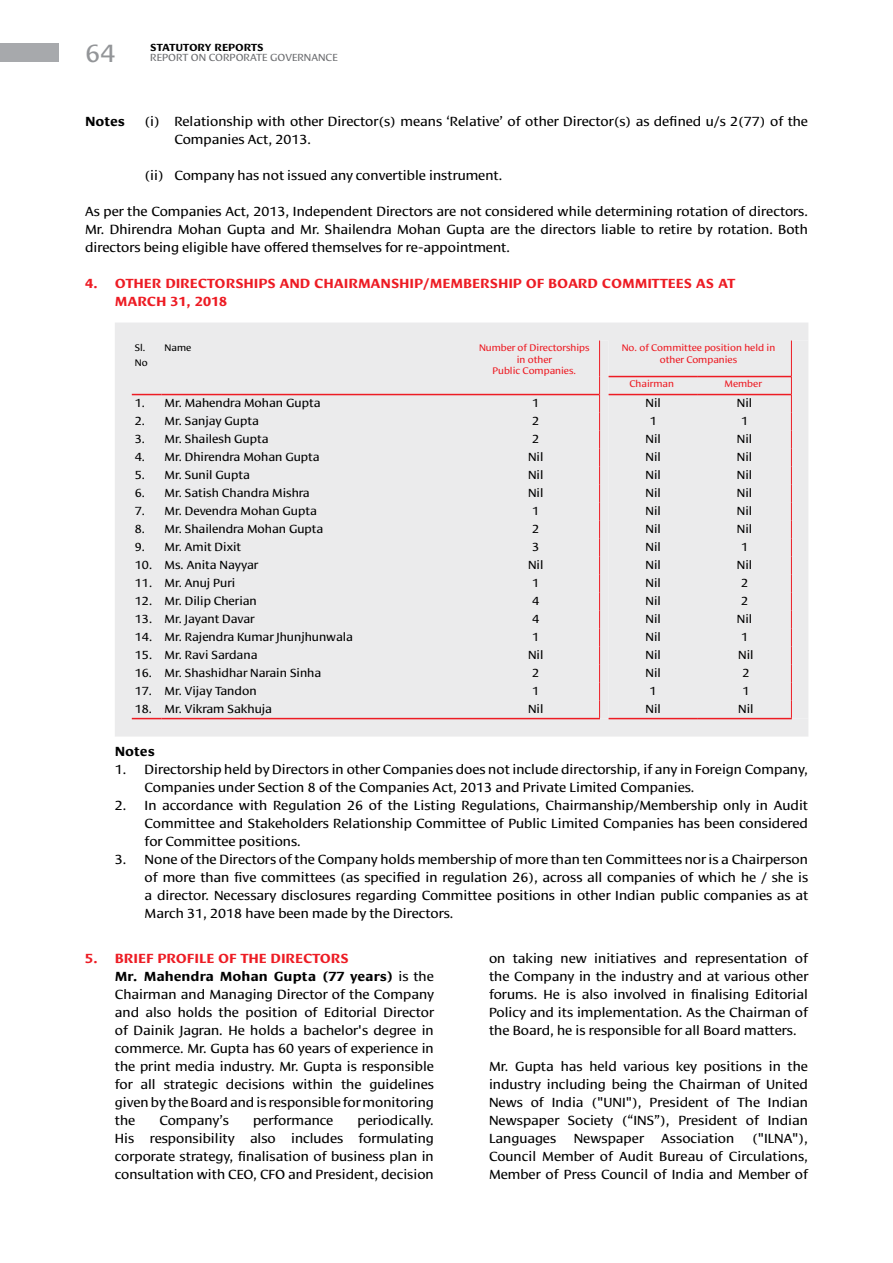
<style>
.page{position:relative;width:893px;height:1263px;background:#fff}
.page>*{position:absolute;margin:0;border:0;box-sizing:border-box;transform-origin:0 0}
.t1{font:25.5px "Cora";color:#939598}
.t2{font:13.5px/18px "Cora";color:#000;text-align:justify}
.t3{font:700 13.5px/18px "Cora";color:#ed1c24}
.t4{font:700 13.5px "Cora";color:#000}
.t5{font:12px "Cora";color:#000}
.t6{font:10.5px "Cora";color:#6d6e71}
.t7{font:700 10.5px "Cora";color:#000}
.t8{font:9.75px/11.7px "Cora";color:#ed1c24;text-align:center}
.t9{font:9.75px/15px "Cora";color:#000}
.s1{font-weight:700;color:#ed1c24}
.s2{font-weight:700}
</style>
<div class="page">
<div style="left:0;top:43px;width:58px;height:19px;background:#a7a9ac"></div>
<div style="left:115px;top:323px;width:693px;height:413px;background:#ebebec"></div>
<div style="left:600px;top:340px;width:208px;height:378px;background:#ebebec"></div>
<hr style="left:609px;top:394px;width:89px;height:1px;background:#ed1c24">
<hr style="left:609px;top:376px;width:89px;height:1px;background:#ed1c24">
<hr style="left:698px;top:376px;width:93px;height:1px;background:#ed1c24">
<hr style="left:599px;top:341px;width:1px;height:36px;background:#ed1c24">
<hr style="left:472px;top:394px;width:127px;height:1px;background:#ed1c24">
<hr style="left:132px;top:394px;width:30px;height:1px;background:#ed1c24">
<svg style="left:599px;top:377px;width:1px;height:341px"></svg>
<hr style="left:162px;top:394px;width:310px;height:1px;background:#ed1c24">
<hr style="left:791px;top:341px;width:1px;height:36px;background:#ed1c24">
<svg style="left:791px;top:377px;width:1px;height:341px"></svg>
<hr style="left:698px;top:394px;width:93px;height:1px;background:#ed1c24">
<hr style="left:132px;top:718px;width:30px;height:1px;background:#ed1c24">
<hr style="left:162px;top:718px;width:310px;height:1px;background:#ed1c24">
<hr style="left:472px;top:718px;width:128px;height:1px;background:#ed1c24">
<hr style="left:609px;top:718px;width:89px;height:1px;background:#ed1c24">
<hr style="left:698px;top:718px;width:94px;height:1px;background:#ed1c24">
<h1 class="t1" style="left:85px;top:38px;width:32px">64</h1>
<p class="t7" style="left:150px;top:41px;width:115px">STATUTORY REPORTS</p>
<p class="t6" style="left:150px;top:52px;width:189px">REPORT ON CORPORATE GOVERNANCE</p>
<p class="t4" style="left:85px;top:113px;width:42px">Notes</p>
<p class="t2" style="left:174px;top:113px;width:635px;text-indent:-30px">(i) Relationship with other Director(s) means ‘Relative’ of other Director(s) as defined u/s 2(77) of the<br>Companies Act, 2013.</p>
<p class="t2" style="left:145px;top:167px;width:359px">(ii) Company has not issued any convertible instrument.</p>
<p class="t2" style="left:85px;top:203px;width:724px">As per the Companies Act, 2013, Independent Directors are not considered while determining rotation of directors.<br>Mr. Dhirendra Mohan Gupta and Mr. Shailendra Mohan Gupta are the directors liable to retire by rotation. Both directors being eligible have offered themselves for re-appointment.</p>
<p class="t3" style="left:115px;top:275px;width:622px;text-indent:-30px">4. OTHER DIRECTORSHIPS AND CHAIRMANSHIP/MEMBERSHIP OF BOARD COMMITTEES AS AT<br>MARCH 31, 2018</p>
<p class="t9" style="left:135px;top:340px;width:14px">Sl.<br>No</p>
<p class="t9" style="left:165px;top:340px;width:28px">Name</p>
<p class="t8" style="left:479px;top:342px;width:112px">Number of Directorships in other<br>Public Companies.</p>
<p class="t8" style="left:622px;top:342px;width:155px">No. of Committee position held in other Companies</p>
<p class="t8" style="left:629px;top:378px;width:46px">Chairman</p>
<p class="t8" style="left:725px;top:378px;width:39px">Member</p>
<p class="t5" style="left:135px;top:396px;width:187px">1. Mr. Mahendra Mohan Gupta</p>
<p class="t5" style="left:532px;top:396px;width:9px">1</p>
<p class="t5" style="left:645px;top:396px;width:17px">Nil</p>
<p class="t5" style="left:737px;top:396px;width:17px">Nil</p>
<p class="t5" style="left:135px;top:414px;width:126px">2. Mr. Sanjay Gupta</p>
<p class="t5" style="left:532px;top:414px;width:9px">2</p>
<p class="t5" style="left:650px;top:414px;width:9px">1</p>
<p class="t5" style="left:741px;top:414px;width:9px">1</p>
<p class="t5" style="left:135px;top:432px;width:135px">3. Mr. Shailesh Gupta</p>
<p class="t5" style="left:532px;top:432px;width:9px">2</p>
<p class="t5" style="left:645px;top:432px;width:17px">Nil</p>
<p class="t5" style="left:737px;top:432px;width:17px">Nil</p>
<p class="t5" style="left:135px;top:450px;width:186px">4. Mr. Dhirendra Mohan Gupta</p>
<p class="t5" style="left:528px;top:450px;width:17px">Nil</p>
<p class="t5" style="left:645px;top:450px;width:17px">Nil</p>
<p class="t5" style="left:737px;top:450px;width:17px">Nil</p>
<p class="t5" style="left:135px;top:468px;width:116px">5. Mr. Sunil Gupta</p>
<p class="t5" style="left:528px;top:468px;width:17px">Nil</p>
<p class="t5" style="left:645px;top:468px;width:17px">Nil</p>
<p class="t5" style="left:737px;top:468px;width:17px">Nil</p>
<p class="t5" style="left:135px;top:486px;width:176px">6. Mr. Satish Chandra Mishra</p>
<p class="t5" style="left:528px;top:486px;width:17px">Nil</p>
<p class="t5" style="left:645px;top:486px;width:17px">Nil</p>
<p class="t5" style="left:737px;top:486px;width:17px">Nil</p>
<p class="t5" style="left:135px;top:504px;width:184px">7. Mr. Devendra Mohan Gupta</p>
<p class="t5" style="left:532px;top:504px;width:9px">1</p>
<p class="t5" style="left:645px;top:504px;width:17px">Nil</p>
<p class="t5" style="left:737px;top:504px;width:17px">Nil</p>
<p class="t5" style="left:135px;top:522px;width:190px">8. Mr. Shailendra Mohan Gupta</p>
<p class="t5" style="left:532px;top:522px;width:9px">2</p>
<p class="t5" style="left:645px;top:522px;width:17px">Nil</p>
<p class="t5" style="left:737px;top:522px;width:17px">Nil</p>
<p class="t5" style="left:135px;top:540px;width:108px">9. Mr. Amit Dixit</p>
<p class="t5" style="left:532px;top:540px;width:9px">3</p>
<p class="t5" style="left:645px;top:540px;width:17px">Nil</p>
<p class="t5" style="left:741px;top:540px;width:9px">1</p>
<p class="t5" style="left:135px;top:558px;width:125px">10. Ms. Anita Nayyar</p>
<p class="t5" style="left:528px;top:558px;width:17px">Nil</p>
<p class="t5" style="left:645px;top:558px;width:17px">Nil</p>
<p class="t5" style="left:737px;top:558px;width:17px">Nil</p>
<p class="t5" style="left:135px;top:576px;width:102px">11. Mr. Anuj Puri</p>
<p class="t5" style="left:532px;top:576px;width:9px">1</p>
<p class="t5" style="left:645px;top:576px;width:17px">Nil</p>
<p class="t5" style="left:741px;top:576px;width:9px">2</p>
<p class="t5" style="left:135px;top:594px;width:124px">12. Mr. Dilip Cherian</p>
<p class="t5" style="left:532px;top:594px;width:9px">4</p>
<p class="t5" style="left:645px;top:594px;width:17px">Nil</p>
<p class="t5" style="left:741px;top:594px;width:9px">2</p>
<p class="t5" style="left:135px;top:612px;width:121px">13. Mr. Jayant Davar</p>
<p class="t5" style="left:532px;top:612px;width:9px">4</p>
<p class="t5" style="left:645px;top:612px;width:17px">Nil</p>
<p class="t5" style="left:737px;top:612px;width:17px">Nil</p>
<p class="t5" style="left:135px;top:630px;width:220px">14. Mr. Rajendra Kumar Jhunjhunwala</p>
<p class="t5" style="left:532px;top:630px;width:9px">1</p>
<p class="t5" style="left:645px;top:630px;width:17px">Nil</p>
<p class="t5" style="left:741px;top:630px;width:9px">1</p>
<p class="t5" style="left:135px;top:648px;width:124px">15. Mr. Ravi Sardana</p>
<p class="t5" style="left:528px;top:648px;width:17px">Nil</p>
<p class="t5" style="left:645px;top:648px;width:17px">Nil</p>
<p class="t5" style="left:738px;top:648px;width:17px">Nil</p>
<p class="t5" style="left:135px;top:666px;width:188px">16. Mr. Shashidhar Narain Sinha</p>
<p class="t5" style="left:532px;top:666px;width:9px">2</p>
<p class="t5" style="left:645px;top:666px;width:17px">Nil</p>
<p class="t5" style="left:742px;top:666px;width:9px">2</p>
<p class="t5" style="left:135px;top:684px;width:123px">17. Mr. Vijay Tandon</p>
<p class="t5" style="left:532px;top:684px;width:9px">1</p>
<p class="t5" style="left:650px;top:684px;width:9px">1</p>
<p class="t5" style="left:742px;top:684px;width:9px">1</p>
<p class="t5" style="left:135px;top:702px;width:139px">18. Mr. Vikram Sakhuja</p>
<p class="t5" style="left:528px;top:702px;width:17px">Nil</p>
<p class="t5" style="left:645px;top:702px;width:17px">Nil</p>
<p class="t5" style="left:738px;top:702px;width:17px">Nil</p>
<p class="t4" style="left:115px;top:743px;width:42px">Notes</p>
<p class="t2" style="left:145px;top:761px;width:665px;text-indent:-30px">1. Directorship held by Directors in other Companies does not include directorship, if any in Foreign Company,<br>Companies under Section 8 of the Companies Act, 2013 and Private Limited Companies.</p>
<p class="t2" style="left:145px;top:797px;width:665px;text-indent:-30px">2. In accordance with Regulation 26 of the Listing Regulations, Chairmanship/Membership only in Audit Committee and Stakeholders Relationship Committee of Public Limited Companies has been considered for Committee positions.</p>
<p class="t2" style="left:145px;top:851px;width:665px;text-indent:-30px">3. None of the Directors of the Company holds membership of more than ten Committees nor is a Chairperson of more than five committees (as specified in regulation 26), across all companies of which he / she is a director. Necessary disclosures regarding Committee positions in other Indian public companies as at March 31, 2018 have been made by the Directors.</p>
<p class="t2" style="left:115px;top:950px;width:321px;text-align:left;text-indent:-30px"><span class="s1">5. BRIEF PROFILE OF THE DIRECTORS<br></span><span class="s2">Mr. Mahendra Mohan Gupta (77 years)</span> is the Chairman and Managing Director of the Company and also holds the position of Editorial Director of Dainik Jagran. He holds a bachelor's degree in commerce. Mr. Gupta has 60 years of experience in the print media industry. Mr. Gupta is responsible for all strategic decisions within the guidelines given by the Board and is responsible for monitoring the</p>
<p class="t2" style="left:489px;top:950px;width:321px">on taking new initiatives and representation of the Company in the industry and at various other forums. He is also involved in finalising Editorial Policy and its implementation. As the Chairman of the Board, he is responsible for all Board matters.</p>
<p class="t2" style="left:489px;top:1058px;width:320px">Mr. Gupta has held various key positions in the industry including being the Chairman of United News of India ("UNI"), President of The Indian Newspaper Society (“INS”), President of Indian Languages</p>
<p class="t2" style="left:115px;top:1112px;width:320px;text-indent:243px">periodically.<br>His responsibility also includes formulating corporate strategy, finalisation of business plan in consultation with CEO, CFO and President, decision</p>
<p class="t2" style="left:159px;top:1112px;width:71px">Company’s</p>
<p class="t2" style="left:253px;top:1112px;width:82px">performance</p>
<p class="t2" style="left:574px;top:1130px;width:72px">Newspaper</p>
<p class="t2" style="left:661px;top:1130px;width:75px">Association</p>
<p class="t2" style="left:489px;top:1130px;width:320px;text-indent:263px">("ILNA"), Council Member of Audit Bureau of Circulations, Member of Press Council of India and Member of</p>
</div>
